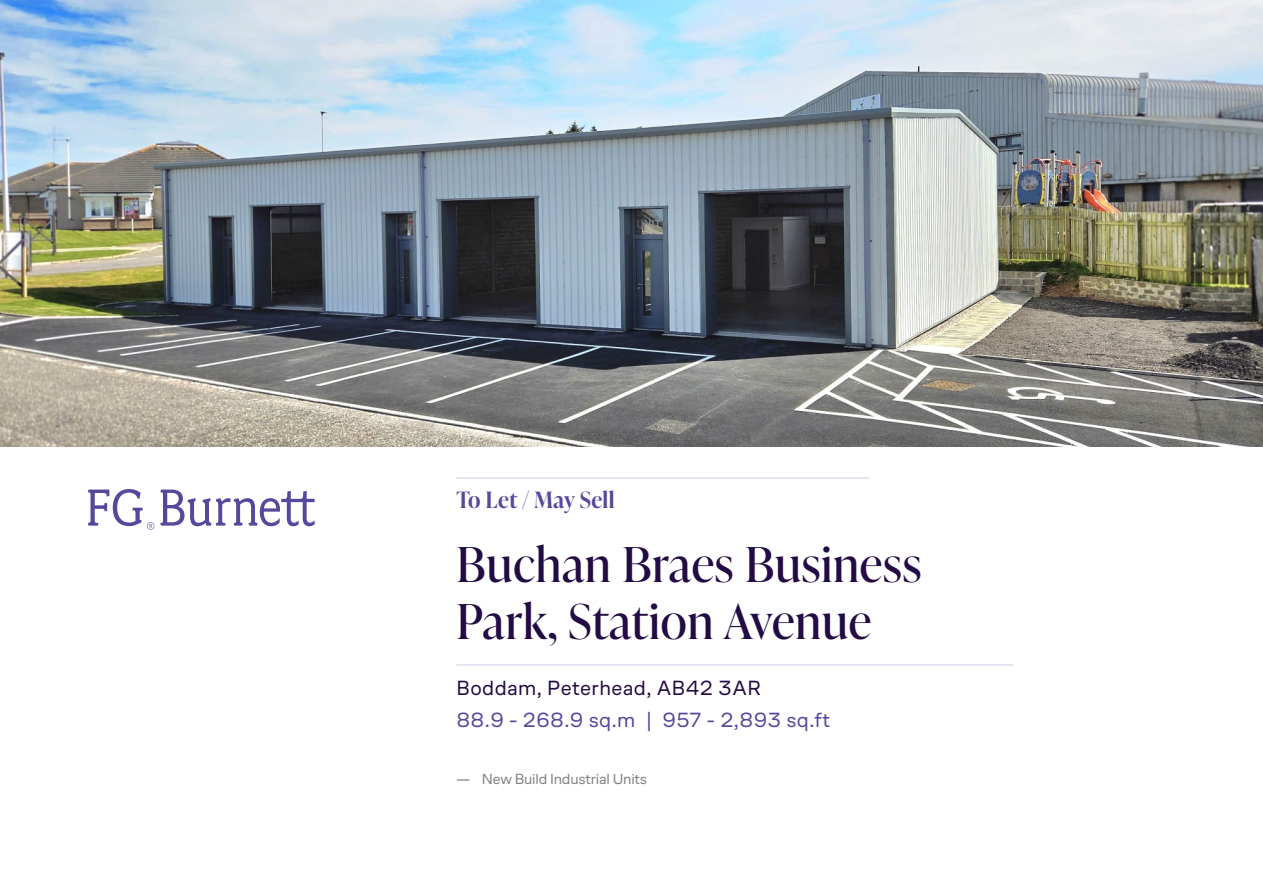
<style>
.page{position:relative;width:1263px;height:893px;background:#fff}
.page>*{position:absolute;margin:0;border:0;box-sizing:border-box;transform-origin:0 0}
.t1{font:48px/57px "Ivy Presto Display";letter-spacing:.02em;color:#230c45}
.t2{font:600 22.5px "Ivy Presto Display";letter-spacing:.02em;color:#54499b}
.t3{font:21px/31.5px "Co Fo Sans VF";letter-spacing:.02em;color:#54499b}
.t4{font:15px "Co Fo Sans VF";letter-spacing:-.015em;color:#838283}
.s1{color:#230c45}
</style>
<div class="page">
<img style="left:0;top:0;width:1263px;height:446px">
<hr style="left:456px;top:478px;width:413px;height:1px;background:#d0cce4">
<hr style="left:456px;top:665px;width:557px;height:1px;background:#d0cce4">
<svg style="left:88px;top:489px;width:227px;height:41px"></svg>
<p class="t2" style="left:456px;top:484px;width:160px">To Let / May Sell</p>
<p class="t1" style="left:456px;top:534px;width:466px">Buchan Braes Business<br>Park, Station Avenue</p>
<p class="t3" style="left:456px;top:672px;width:375px"><span class="s1">Boddam, Peterhead, AB42 3AR<br></span>88.9 - 268.9 sq.m | 957 - 2,893 sq.ft</p>
<p class="t4" style="left:456px;top:769px;width:192px">— New Build Industrial Units</p>
</div>
